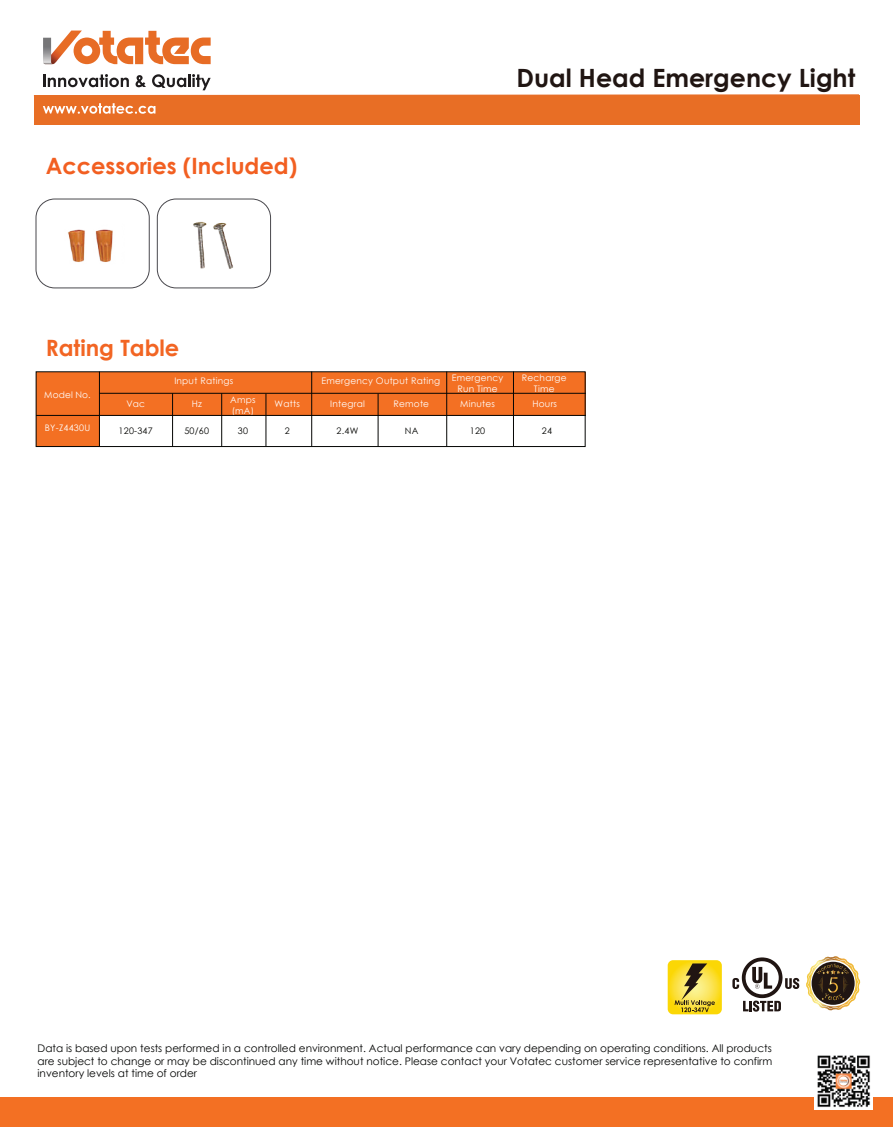
<style>
.page{position:relative;width:893px;height:1127px;background:#fff}
.page>*{position:absolute;margin:0;border:0;box-sizing:border-box;transform-origin:0 0}
.t1{font:700 25.2px "Century Gothic";color:#201512}
.t2{font:700 22.5px "Century Gothic";color:#f25f21}
.t3{font:700 22.5px "Century Gothic";color:#f26523}
.t4{font:10.5px/12.6px "Century Gothic";color:#040504;text-align:justify}
.t5{font:9px/10.8px "Century Gothic";letter-spacing:.025em;color:#fff;text-align:center}
.t6{font:9px "Century Gothic";letter-spacing:.025em;color:#040503}
</style>
<div class="page">
<div style="left:36px;top:372px;width:63px;height:74px;background:#f37023"></div>
<div style="left:36px;top:372px;width:549px;height:43px;background:#f37023"></div>
<div style="left:0;top:1097px;width:893px;height:30px;background:#f37023"></div>
<div style="left:36px;top:372px;width:549px;height:75px;border:1px solid #040503"></div>
<hr style="left:99px;top:371px;width:1px;height:75px;background:#040503">
<hr style="left:311px;top:371px;width:1px;height:75px;background:#040503">
<hr style="left:446px;top:371px;width:1px;height:75px;background:#040503">
<hr style="left:513px;top:371px;width:1px;height:75px;background:#040503">
<hr style="left:99px;top:393px;width:487px;height:1px;background:#040503">
<hr style="left:36px;top:415px;width:550px;height:1px;background:#040503">
<hr style="left:172px;top:393px;width:1px;height:53px;background:#040503">
<hr style="left:221px;top:393px;width:1px;height:53px;background:#040503">
<hr style="left:266px;top:394px;width:1px;height:52px;background:#040503">
<hr style="left:378px;top:394px;width:1px;height:52px;background:#040503">
<div style="left:34px;top:95px;width:825px;height:29px;background:#e86e25"></div>
<svg style="left:43px;top:31px;width:168px;height:33px"></svg>
<svg style="left:33px;top:74px;width:827px;height:23px"></svg>
<svg style="left:43px;top:103px;width:112px;height:11px"></svg>
<img style="left:68px;top:229px;width:45px;height:33px">
<img style="left:193px;top:221px;width:40px;height:48px">
<div style="left:36px;top:199px;width:113px;height:89px;border:1px solid #49484d;border-radius:19px"></div>
<div style="left:157px;top:199px;width:114px;height:89px;border:1px solid #49484d;border-radius:19px"></div>
<svg style="left:806px;top:956px;width:54px;height:54px"></svg>
<svg style="left:668px;top:960px;width:54px;height:54px;background:#d8bf31"></svg>
<svg style="left:732px;top:957px;width:67px;height:54px"></svg>
<img style="left:815px;top:1055px;width:58px;height:55px">
<h2 class="t2" style="left:46px;top:149px;width:253px">Accessories (Included)</h2>
<h2 class="t3" style="left:46px;top:331px;width:135px">Rating Table</h2>
<h1 class="t1" style="left:516px;top:59px;width:340px">Dual Head Emergency Light</h1>
<p class="t5" style="left:321px;top:375px;width:120px">Emergency Output Rating</p>
<p class="t5" style="left:452px;top:372px;width:53px">Emergency<br>Run Time</p>
<p class="t5" style="left:522px;top:372px;width:46px">Recharge<br>Time</p>
<p class="t5" style="left:174px;top:375px;width:60px">Input Ratings</p>
<p class="t5" style="left:44px;top:389px;width:48px">Model No.</p>
<p class="t5" style="left:45px;top:422px;width:47px">BY-Z4430U</p>
<p class="t6" style="left:119px;top:424px;width:36px">120-347</p>
<p class="t6" style="left:184px;top:424px;width:26px">50/60</p>
<p class="t6" style="left:238px;top:424px;width:12px">30</p>
<p class="t6" style="left:285px;top:424px;width:6px">2</p>
<p class="t5" style="left:230px;top:394px;width:27px;text-align:left">Amps (mA)</p>
<p class="t5" style="left:192px;top:398px;width:12px">Hz</p>
<p class="t5" style="left:460px;top:398px;width:36px">Minutes</p>
<p class="t5" style="left:532px;top:398px;width:26px">Hours</p>
<p class="t5" style="left:126px;top:398px;width:20px">Vac</p>
<p class="t5" style="left:275px;top:398px;width:27px">Watts</p>
<p class="t5" style="left:330px;top:398px;width:36px">Integral</p>
<p class="t5" style="left:393px;top:398px;width:37px">Remote</p>
<p class="t6" style="left:337px;top:424px;width:23px">2.4W</p>
<p class="t6" style="left:405px;top:424px;width:15px">NA</p>
<p class="t6" style="left:470px;top:424px;width:17px">120</p>
<p class="t6" style="left:542px;top:424px;width:12px">24</p>
<p class="t4" style="left:38px;top:1042px;width:736px">Data is based upon tests performed in a controlled environment. Actual performance can vary depending on operating conditions. All products are subject to change or may be discontinued any time without notice. Please contact your Votatec customer service representative to confirm inventory levels at time of order</p>
</div>
